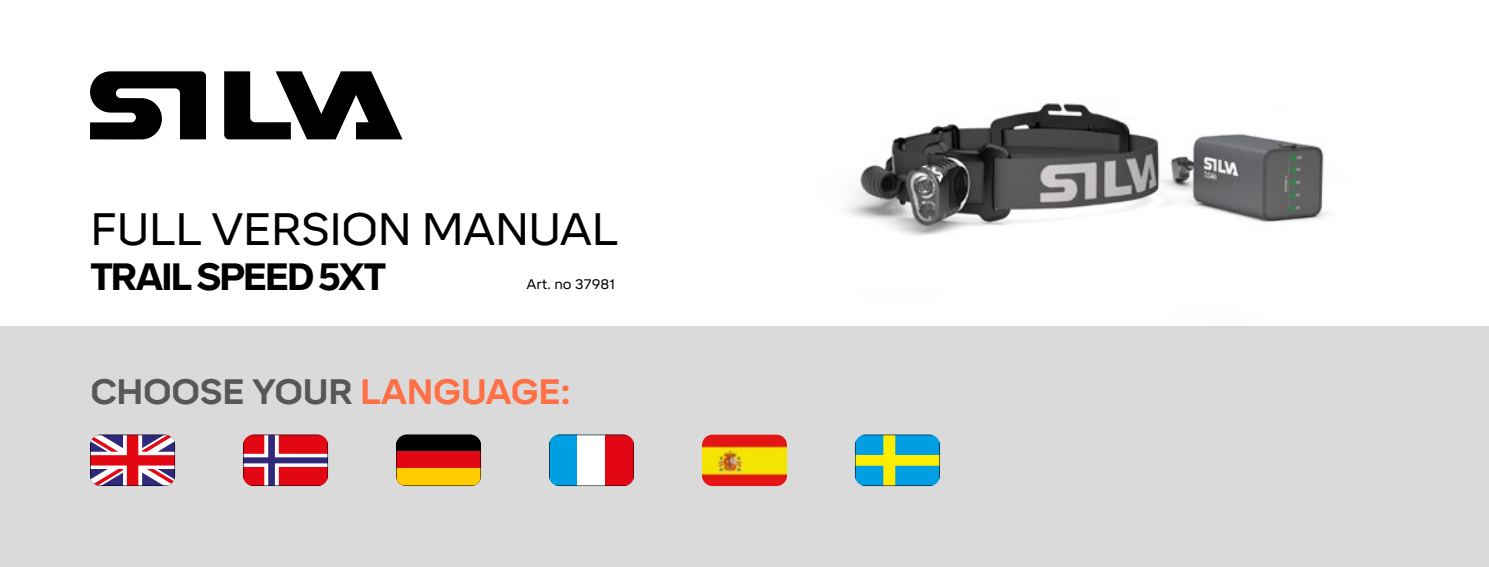
<style>
.page{position:relative;width:1489px;height:567px;background:#fff}
.page>*{position:absolute;margin:0;border:0;box-sizing:border-box;transform-origin:0 0}
.t1{font:45px "Mikro";letter-spacing:-.025em;color:#000}
.t2{font:900 37.5px "Lab Grotesque";letter-spacing:-.055em;color:#000}
.t3{font:700 35px "Mikro";letter-spacing:-.025em;color:#575756}
.t4{font:13.75px "Mikro";color:#000}
.s1{color:#ff6f45}
</style>
<div class="page">
<img style="left:847px;top:103px;width:479px;height:133px">
<div style="left:0;top:326px;width:1488px;height:241px;background:#dadada"></div>
<svg style="left:90px;top:435px;width:85px;height:51px"></svg>
<svg style="left:855px;top:435px;width:85px;height:51px"></svg>
<svg style="left:396px;top:435px;width:85px;height:51px"></svg>
<svg style="left:243px;top:435px;width:85px;height:51px"></svg>
<svg style="left:549px;top:435px;width:85px;height:51px"></svg>
<img style="left:702px;top:435px;width:85px;height:51px">
<svg style="left:224px;top:71px;width:178px;height:68px"></svg>
<svg style="left:90px;top:71px;width:116px;height:68px"></svg>
<p class="t1" style="left:90px;top:204px;width:530px">FULL VERSION MANUAL</p>
<p class="t2" style="left:90px;top:255px;width:298px">TRAIL SPEED 5XT</p>
<p class="t4" style="left:526px;top:276px;width:91px">Art. no 37981</p>
<p class="t3" style="left:90px;top:372px;width:482px">CHOOSE YOUR <span class="s1">LANGUAGE:</span></p>
</div>
